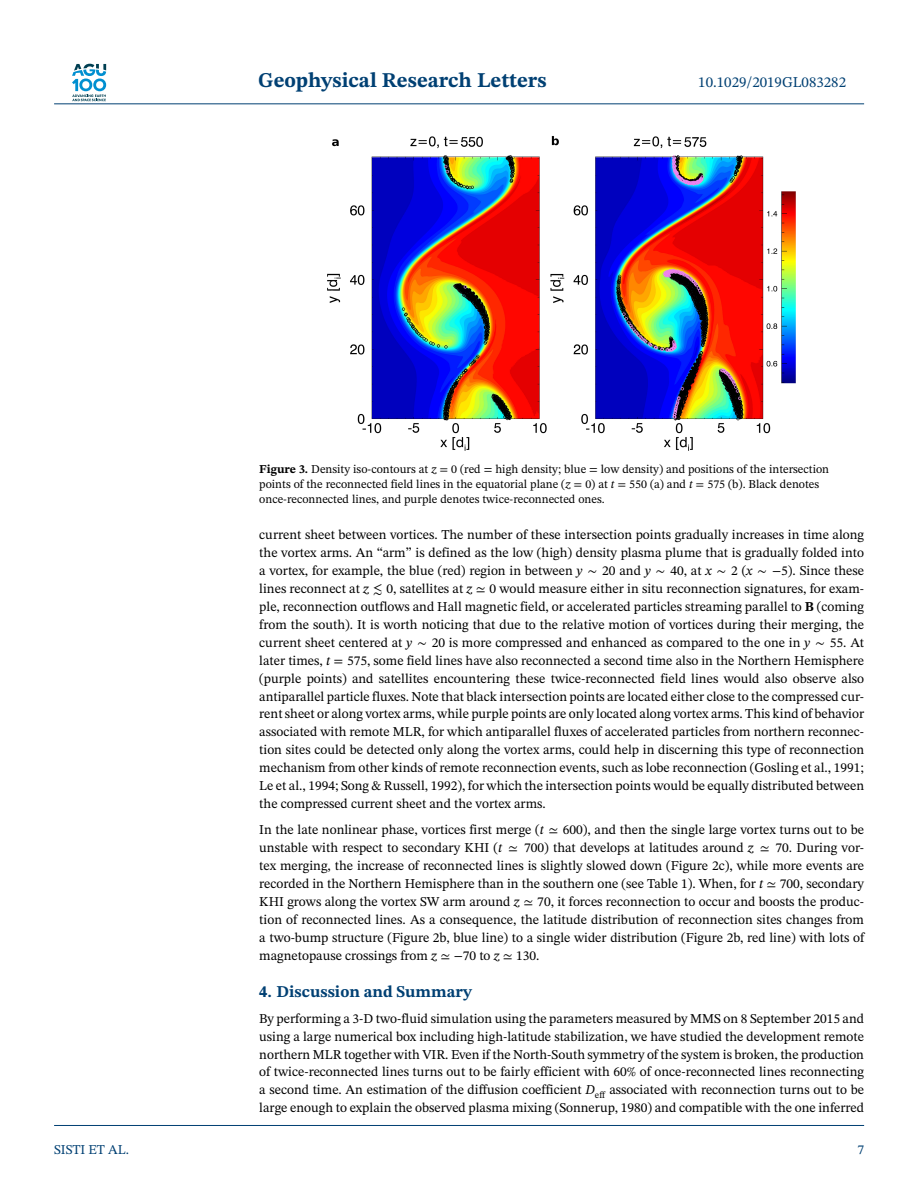
<style>
.page{position:relative;width:918px;height:1188px;background:#fff}
.page>*{position:absolute;margin:0;border:0;box-sizing:border-box;transform-origin:0 0}
.t1{font:700 21px "STIX Two Text";color:#004073}
.t2{font:700 16.5px "STIX Two Text";color:#004073}
.t3{font:15px "STIX Two Text";color:#004073}
.t4{font:13.5px/18px "STIX Two Text";color:#000;text-align:justify}
.t5{font:13.5px "STIX Two Text";color:#004073}
.t6{font:12px/15px "STIX Two Text";color:#000}
.s1{font-weight:700}
.s2{font-style:italic}
.s3{font-family:"STIX Math"}
.s4{font-family:"STIX Math";font-style:italic}
</style>
<div class="page">
<svg style="left:72px;top:64px;width:34px;height:37px"></svg>
<hr style="left:54px;top:103px;width:810px;height:1px;background:#004073">
<img style="left:327px;top:136px;width:469px;height:315px">
<hr style="left:54px;top:1125px;width:810px;height:1px;background:#004073">
<h1 class="t1" style="left:258px;top:72px;width:290px">Geophysical Research Letters</h1>
<p class="t3" style="left:698px;top:77px;width:149px">10.1029/2019GL083282</p>
<p class="t6" style="left:259px;top:462px;width:571px"><span class="s1">Figure 3.</span> Density iso-contours at <span class="s2">z</span> <span class="s3">=</span> 0 (red = high density; blue = low density) and positions of the intersection points of the reconnected field lines in the equatorial plane (<span class="s2">z</span> <span class="s3">=</span> 0) at <span class="s2">t</span> <span class="s3">=</span> 550 (a) and <span class="s2">t</span> <span class="s3">=</span> 575 (b). Black denotes once-reconnected lines, and purple denotes twice-reconnected ones.</p>
<p class="t4" style="left:259px;top:527px;width:606px">current sheet between vortices. The number of these intersection points gradually increases in time along the vortex arms. An “arm” is defined as the low (high) density plasma plume that is gradually folded into a vortex, for example, the blue (red) region in between <span class="s2">y</span> <span class="s3">∼</span> 20 and <span class="s2">y</span> <span class="s3">∼</span> 40, at <span class="s2">x</span> <span class="s3">∼</span> 2 (<span class="s2">x</span> <span class="s3">∼ −</span>5). Since these lines reconnect at <span class="s2">z</span> <span class="s4">≲</span> 0, satellites at <span class="s2">z</span> <span class="s3">≃</span> 0 would measure either in situ reconnection signatures, for exam&shy;ple, reconnection outflows and Hall magnetic field, or accelerated particles streaming parallel to <span class="s1">B</span> (coming from the south). It is worth noticing that due to the relative motion of vortices during their merging, the current sheet centered at <span class="s2">y</span> <span class="s3">∼</span> 20 is more compressed and enhanced as compared to the one in <span class="s2">y</span> <span class="s3">∼</span> 55. At later times, <span class="s2">t</span> <span class="s3">=</span> 575, some field lines have also reconnected a second time also in the Northern Hemisphere (purple points) and satellites encountering these twice-reconnected field lines would also observe also antiparallel particle fluxes. Note that black intersection points are located either close to the compressed cur&shy;rent sheet or along vortex arms, while purple points are only located along vortex arms. This kind of behavior associated with remote MLR, for which antiparallel fluxes of accelerated particles from northern reconnec&shy;tion sites could be detected only along the vortex arms, could help in discerning this type of reconnection mechanism from other kinds of remote reconnection events, such as lobe reconnection (Gosling et al., 1991; Le et al., 1994; Song &amp; Russell, 1992), for which the intersection points would be equally distributed between the compressed current sheet and the vortex arms.</p>
<p class="t4" style="left:259px;top:822px;width:606px">In the late nonlinear phase, vortices first merge (<span class="s2">t</span> <span class="s3">≃</span> 600), and then the single large vortex turns out to be unstable with respect to secondary KHI (<span class="s2">t</span> <span class="s3">≃</span> 700) that develops at latitudes around <span class="s2">z</span> <span class="s3">≃</span> 70. During vor&shy;tex merging, the increase of reconnected lines is slightly slowed down (Figure 2c), while more events are recorded in the Northern Hemisphere than in the southern one (see Table 1). When, for <span class="s2">t</span> <span class="s3">≃</span> 700, secondary KHI grows along the vortex SW arm around <span class="s2">z</span> <span class="s3">≃</span> 70, it forces reconnection to occur and boosts the produc&shy;tion of reconnected lines. As a consequence, the latitude distribution of reconnection sites changes from a two-bump structure (Figure 2b, blue line) to a single wider distribution (Figure 2b, red line) with lots of magnetopause crossings from <span class="s2">z</span> <span class="s3">≃ −</span>70 to <span class="s2">z</span> <span class="s3">≃</span> 130.</p>
<p class="t2" style="left:259px;top:985px;width:214px">4. Discussion and Summary</p>
<p class="t4" style="left:259px;top:1010px;width:606px">By performing a 3-D two-fluid simulation using the parameters measured by MMS on 8 September 2015 and using a large numerical box including high-latitude stabilization, we have studied the development remote northern MLR together with VIR. Even if the North-South symmetry of the system is broken, the production of twice-reconnected lines turns out to be fairly efficient with 60% of once-reconnected lines reconnecting a second time. An estimation of the diffusion coefficient <span class="s2">D</span><sub>eff</sub> associated with reconnection turns out to be large enough to explain the observed plasma mixing (Sonnerup, 1980) and compatible with the one inferred</p>
<p class="t5" style="left:54px;top:1144px;width:76px">SISTI ET AL.</p>
<p class="t5" style="left:857px;top:1144px;width:8px">7</p>
</div>
